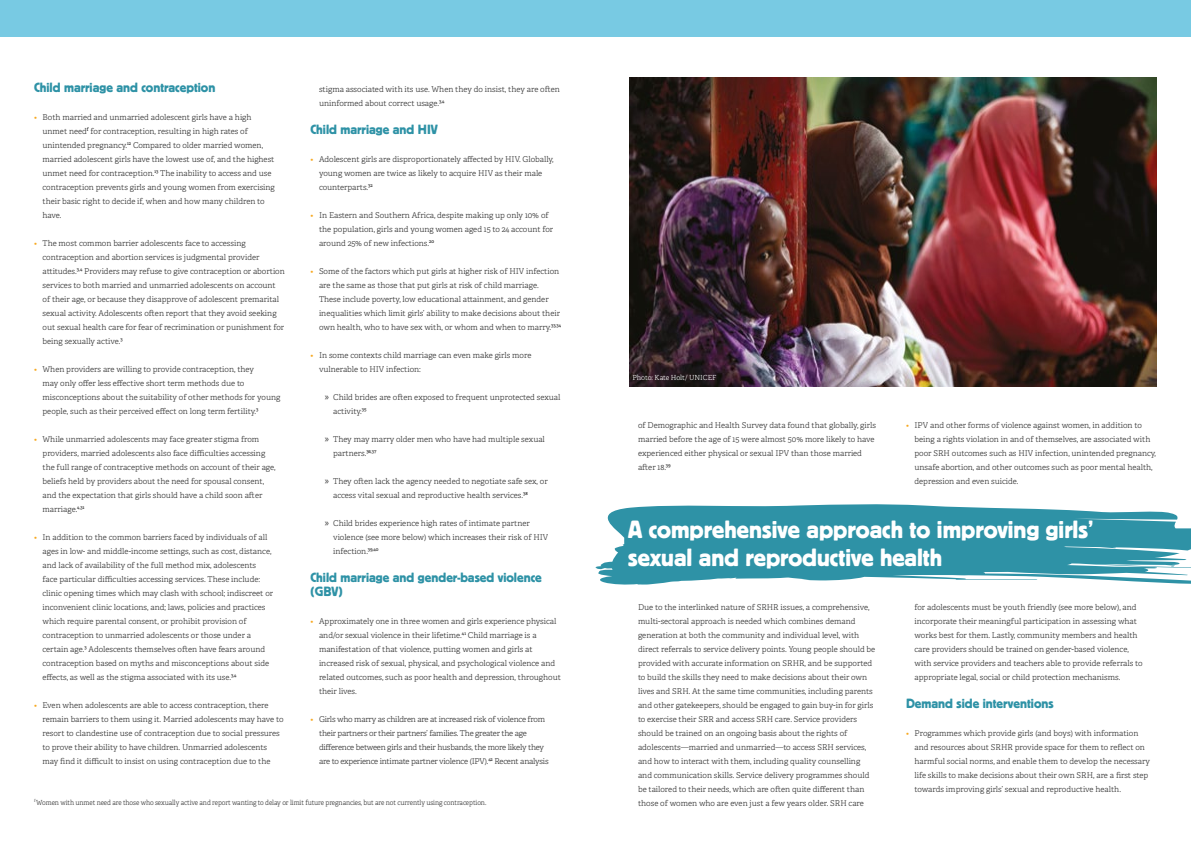
<style>
.page{position:relative;width:1191px;height:842px;background:#fff}
.page>*{position:absolute;margin:0;border:0;box-sizing:border-box;transform-origin:0 0}
.t1{font:26px/28px "Platz";color:#fff}
.t2{font:14px/14px "Platz";color:#2e92a6}
.t3{font:300 8px/14px "Adelle";color:#343434}
.t4{font:300 8px/14px "Adelle";letter-spacing:-.025em;color:#343434}
.t5{font:300 7px "Adelle";letter-spacing:-.01em;color:#343434;scale:.93 1}
.t6{font:300 7px "Adelle";letter-spacing:-.005em;color:#fff}
.s1{color:#f7a820}
.s2{font-family:"Myriad Pro";font-weight:400;font-size:10px}
</style>
<div class="page">
<div style="left:0;top:0;width:1191px;height:37px;background:#78cae3"></div>
<img style="left:629px;top:78px;width:528px;height:308px">
<svg style="left:595px;top:504px;width:596px;height:81px;fill:#2e92a6"></svg>
<h2 class="t2" style="left:34px;top:80px;width:183px">Child marriage and contraception</h2>
<p class="t3" style="left:43px;top:110px;width:234px;text-indent:-9px"><span class="s1">•</span> Both married and unmarried adolescent girls have a high unmet need<sup>f</sup> for contraception, resulting in high rates of unintended pregnancy.<sup>12</sup> Compared to older married women, married adolescent girls have the lowest use of, and the highest unmet need for contraception.<sup>13</sup> The inability to access and use contraception prevents girls and young women from exercising their basic right to decide if, when and how many children to have.</p>
<p class="t3" style="left:43px;top:236px;width:244px;text-indent:-9px"><span class="s1">•</span> The most common barrier adolescents face to accessing contraception and abortion services is judgmental provider attitudes.<sup>3,4</sup> Providers may refuse to give contraception or abortion services to both married and unmarried adolescents on account of their age, or because they disapprove of adolescent premarital sexual activity. Adolescents often report that they avoid seeking out sexual health care for fear of recrimination or punishment for being sexually active.<sup>3</sup></p>
<p class="t3" style="left:43px;top:362px;width:239px;text-indent:-9px"><span class="s1">•</span> When providers are willing to provide contraception, they<br>may only offer less effective short term methods due to misconceptions about the suitability of other methods for young people, such as their perceived effect on long term fertility.<sup>3</sup></p>
<p class="t3" style="left:43px;top:432px;width:234px;text-indent:-9px"><span class="s1">•</span> While unmarried adolescents may face greater stigma from providers, married adolescents also face difficulties accessing the full range of contraceptive methods on account of their age, beliefs held by providers about the need for spousal consent, and the expectation that girls should have a child soon after marriage.<sup>4,31</sup></p>
<p class="t3" style="left:43px;top:530px;width:232px;text-indent:-9px"><span class="s1">•</span> In addition to the common barriers faced by individuals of all ages in low- and middle-income settings, such as cost, distance, and lack of availability of the full method mix, adolescents face particular difficulties accessing services. These include: clinic opening times which may clash with school; indiscreet or inconvenient clinic locations, and; laws, policies and practices which require parental consent, or prohibit provision of contraception to unmarried adolescents or those under a certain age.<sup>3</sup> Adolescents themselves often have fears around contraception based on myths and misconceptions about side effects, as well as the stigma associated with its use.<sup>3,4</sup></p>
<p class="t3" style="left:43px;top:698px;width:242px;text-indent:-9px"><span class="s1">•</span> Even when adolescents are able to access contraception, there remain barriers to them using it. Married adolescents may have to resort to clandestine use of contraception due to social pressures to prove their ability to have children. Unmarried adolescents may find it difficult to insist on using contraception due to the</p>
<p class="t3" style="left:319px;top:82px;width:242px">stigma associated with its use. When they do insist, they are often uninformed about correct usage.<sup>3,4</sup></p>
<h2 class="t2" style="left:310px;top:122px;width:129px">Child marriage and HIV</h2>
<p class="t3" style="left:319px;top:152px;width:236px;text-indent:-9px"><span class="s1">•</span> Adolescent girls are disproportionately affected by HIV. Globally, young women are twice as likely to acquire HIV as their male counterparts.<sup>32</sup></p>
<p class="t3" style="left:319px;top:208px;width:236px;text-indent:-9px"><span class="s1">•</span> In Eastern and Southern Africa, despite making up only 10% of the population, girls and young women aged 15 to 24 account for around 25% of new infections.<sup>20</sup></p>
<p class="t3" style="left:319px;top:264px;width:244px;text-indent:-9px"><span class="s1">•</span> Some of the factors which put girls at higher risk of HIV infection are the same as those that put girls at risk of child marriage.<br>These include poverty, low educational attainment, and gender inequalities which limit girls’ ability to make decisions about their own health, who to have sex with, or whom and when to marry.<sup>33,34</sup></p>
<p class="t3" style="left:319px;top:348px;width:214px;text-indent:-9px"><span class="s1">•</span> In some contexts child marriage can even make girls more vulnerable to HIV infection:</p>
<p class="t3" style="left:333px;top:390px;width:229px;text-indent:-9px"><span class="s2">»</span> Child brides are often exposed to frequent unprotected sexual activity.<sup>35</sup></p>
<p class="t3" style="left:333px;top:432px;width:213px;text-indent:-9px"><span class="s2">»</span> They may marry older men who have had multiple sexual partners.<sup>36,37</sup></p>
<p class="t3" style="left:333px;top:474px;width:216px;text-indent:-9px"><span class="s2">»</span> They often lack the agency needed to negotiate safe sex, or access vital sexual and reproductive health services.<sup>38</sup></p>
<p class="t3" style="left:333px;top:516px;width:217px;text-indent:-9px"><span class="s2">»</span> Child brides experience high rates of intimate partner violence (see more below) which increases their risk of HIV infection.<sup>39,40</sup></p>
<h2 class="t2" style="left:310px;top:570px;width:233px">Child marriage and gender-based violence (GBV)</h2>
<p class="t3" style="left:319px;top:614px;width:243px;text-indent:-9px"><span class="s1">•</span> Approximately one in three women and girls experience physical and/or sexual violence in their lifetime.<sup>41</sup> Child marriage is a manifestation of that violence, putting women and girls at increased risk of sexual, physical, and psychological violence and related outcomes, such as poor health and depression, throughout their lives.</p>
<p class="t4" style="left:319px;top:712px;width:231px;text-indent:-9px"><span class="s1">•</span> Girls who marry as children are at increased risk of violence from their partners or their partners’ families. The greater the age difference between girls and their husbands, the more likely they are to experience intimate partner violence (IPV).<sup>42</sup> Recent analysis</p>
<p class="t5" style="left:34px;top:798px;width:488px"><sup>f</sup> Women with unmet need are those who sexually active and report wanting to delay or limit future pregnancies, but are not currently using contraception.</p>
<p class="t6" style="left:632px;top:373px;width:85px">Photo: Kate Holt/ UNICEF</p>
<p class="t3" style="left:638px;top:418px;width:239px">of Demographic and Health Survey data found that globally, girls married before the age of 15 were almost 50% more likely to have experienced either physical or sexual IPV than those married after 18.<sup>39</sup></p>
<p class="t3" style="left:914px;top:418px;width:243px;text-indent:-9px"><span class="s1">•</span> IPV and other forms of violence against women, in addition to being a rights violation in and of themselves, are associated with poor SRH outcomes such as HIV infection, unintended pregnancy, unsafe abortion, and other outcomes such as poor mental health, depression and even suicide.</p>
<h1 class="t1" style="left:628px;top:515px;width:467px">A comprehensive approach to improving girls’ sexual and reproductive health</h1>
<p class="t3" style="left:638px;top:600px;width:239px">Due to the interlinked nature of SRHR issues, a comprehensive, multi-sectoral approach is needed which combines demand generation at both the community and individual level, with direct referrals to service delivery points. Young people should be provided with accurate information on SRHR, and be supported to build the skills they need to make decisions about their own lives and SRH. At the same time communities, including parents and other gatekeepers, should be engaged to gain buy-in for girls to exercise their SRR and access SRH care. Service providers should be trained on an ongoing basis about the rights of adolescents—married and unmarried—to access SRH services, and how to interact with them, including quality counselling and communication skills. Service delivery programmes should be tailored to their needs, which are often quite different than those of women who are even just a few years older. SRH care</p>
<p class="t3" style="left:914px;top:600px;width:230px">for adolescents must be youth friendly (see more below), and incorporate their meaningful participation in assessing what works best for them. Lastly, community members and health care providers should be trained on gender-based violence, with service providers and teachers able to provide referrals to appropriate legal, social or child protection mechanisms.</p>
<h2 class="t2" style="left:906px;top:696px;width:149px">Demand side interventions</h2>
<p class="t3" style="left:914px;top:726px;width:237px;text-indent:-9px"><span class="s1">•</span> Programmes which provide girls (and boys) with information and resources about SRHR provide space for them to reflect on harmful social norms, and enable them to develop the necessary life skills to make decisions about their own SRH, are a first step towards improving girls’ sexual and reproductive health.</p>
</div>
